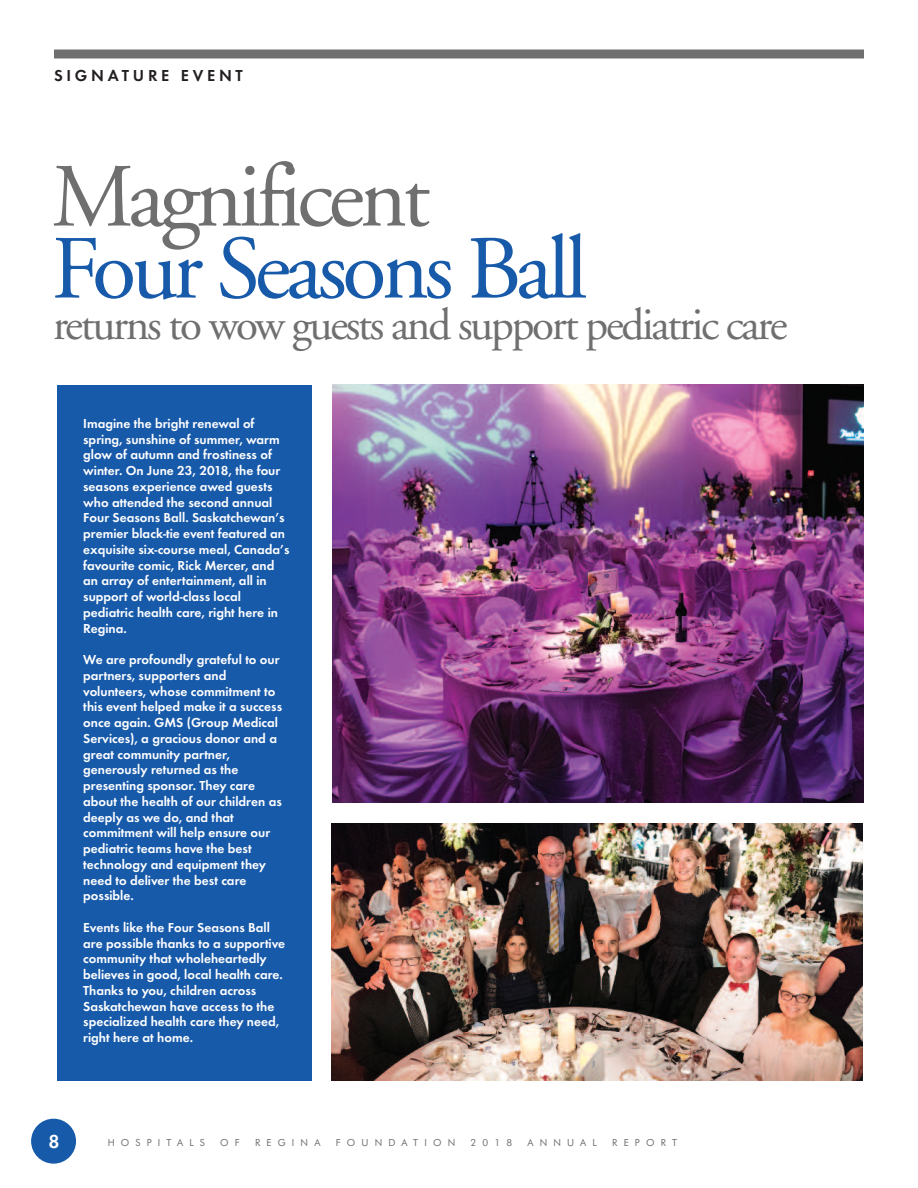
<style>
.page{position:relative;width:918px;height:1188px;background:#fff}
.page>*{position:absolute;margin:0;border:0;box-sizing:border-box;transform-origin:0 0}
.t1{font:90px "Adobe Garamond";letter-spacing:-.05em;color:#185aaa}
.t2{font:90px "Adobe Garamond";letter-spacing:-.05em;color:#706f6f}
.t3{font:45px "Adobe Garamond";letter-spacing:-.05em;color:#706f6f}
.t4{font:600 19.5px "Futura EF";color:#fff}
.t5{font:600 16.5px "Futura EF";letter-spacing:.225em;color:#231f20}
.t6{font:600 13.5px/15.8px "Futura EF";color:#fff}
.t7{font:9.75px "Futura BT";letter-spacing:.635em;color:#706f6f}
</style>
<div class="page">
<div style="left:31px;top:1119px;width:45px;height:45px;background:#185aaa;border-radius:50%"></div>
<div style="left:54px;top:50px;width:810px;height:8px;background:#706f6f"></div>
<div style="left:57px;top:385px;width:254px;height:695px;background:#185aaa"></div>
<img style="left:333px;top:385px;width:531px;height:418px">
<img style="left:331px;top:823px;width:531px;height:257px">
<p class="t5" style="left:54px;top:69px;width:190px">SIGNATURE EVENT</p>
<h1 class="t2" style="left:52px;top:161px;width:380px">Magnificent</h1>
<h1 class="t1" style="left:52px;top:233px;width:538px">Four Seasons Ball</h1>
<h2 class="t3" style="left:53px;top:307px;width:736px">returns to wow guests and support pediatric care</h2>
<p class="t6" style="left:83px;top:416px;width:208px">Imagine the bright renewal of spring, sunshine of summer, warm glow of autumn and frostiness of winter. On June 23, 2018, the four seasons experience awed guests who attended the second annual<br>Four Seasons Ball. Saskatchewan’s premier black-tie event featured an exquisite six-course meal, Canada’s favourite comic, Rick Mercer, and an array of entertainment, all in support of world-class local pediatric health care, right here in<br>Regina.</p>
<p class="t6" style="left:83px;top:653px;width:200px">We are profoundly grateful to our partners, supporters and volunteers, whose commitment to this event helped make it a success once again. GMS (Group Medical<br>Services), a gracious donor and a great community partner, generously returned as the presenting sponsor. They care about the health of our children as deeply as we do, and that commitment will help ensure our pediatric teams have the best technology and equipment they need to deliver the best care possible.</p>
<p class="t6" style="left:83px;top:920px;width:204px">Events like the Four Seasons Ball are possible thanks to a supportive community that wholeheartedly believes in good, local health care.<br>Thanks to you, children across<br>Saskatchewan have access to the specialized health care they need, right here at home.</p>
<h3 class="t4" style="left:48px;top:1133px;width:13px">8</h3>
<p class="t7" style="left:108px;top:1138px;width:99px">HOSPITALS</p>
<p class="t7" style="left:220px;top:1138px;width:21px">O F</p>
<p class="t7" style="left:255px;top:1138px;width:67px">REGINA</p>
<p class="t7" style="left:336px;top:1138px;width:121px">FOUNDATION</p>
<p class="t7" style="left:471px;top:1138px;width:43px">2018</p>
<p class="t7" style="left:528px;top:1138px;width:71px">ANNUAL</p>
<p class="t7" style="left:612px;top:1138px;width:66px">REPORT</p>
</div>
